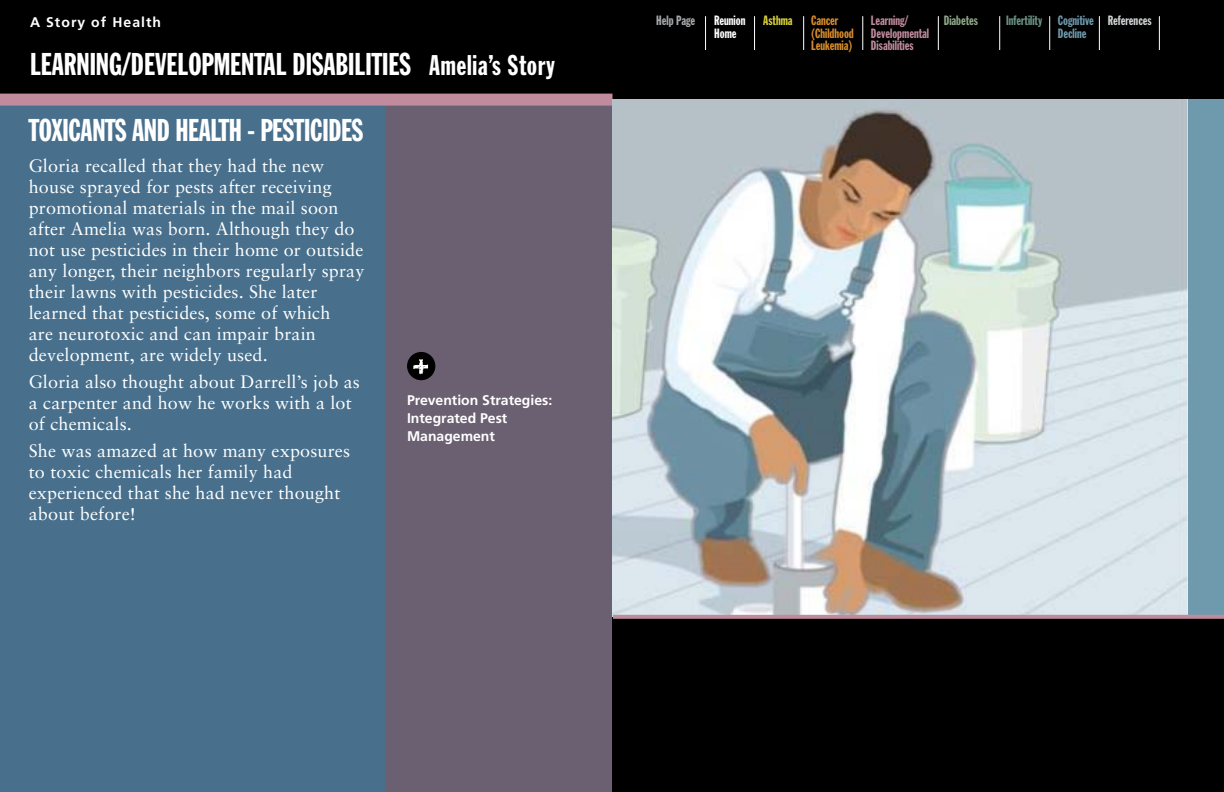
<style>
.page{position:relative;width:1224px;height:792px;background:#fff}
.page>*{position:absolute;margin:0;border:0;box-sizing:border-box;transform-origin:0 0}
.t1{font:31px "Franklin Gothic Extra Cond";color:#fff}
.t2{font:28px "Franklin Gothic Extra Cond";letter-spacing:.025em;color:#fff}
.t3{font:18px/21px "Sabon LT";letter-spacing:.01em;color:#fff}
.t4{font:700 14px/18px "Frutiger";color:#fff}
.t5{font:700 14px "Frutiger";letter-spacing:.075em;color:#fff}
.t6{font:13.3px/12.3px "Franklin Gothic Extra Cond";color:#c08c9d}
.t7{font:13.3px/12.3px "Franklin Gothic Extra Cond";color:#d88d2a}
.t8{font:13.3px/12.3px "Franklin Gothic Extra Cond";color:#6f9aad}
.t9{font:13.3px "Franklin Gothic Extra Cond";color:#fff}
.t10{font:13.3px "Franklin Gothic Extra Cond";color:#6b9386}
.t11{font:13.3px "Franklin Gothic Extra Cond";color:#d1d3d4}
.t12{font:13.3px "Franklin Gothic Extra Cond";color:#a7a9ac}
.t13{font:13.3px "Franklin Gothic Extra Cond";color:#8fa78a}
.t14{font:13.3px "Franklin Gothic Extra Cond";color:#d8d13b}
.s1{font-size:31px}
</style>
<div class="page">
<div style="left:612px;top:0;width:612px;height:100px;background:#000"></div>
<hr style="left:863px;top:16px;width:1px;height:34px;background:#fff">
<hr style="left:938px;top:16px;width:1px;height:34px;background:#fff">
<hr style="left:999px;top:16px;width:1px;height:34px;background:#fff">
<hr style="left:1049px;top:16px;width:1px;height:34px;background:#fff">
<hr style="left:1099px;top:16px;width:1px;height:34px;background:#fff">
<hr style="left:1159px;top:16px;width:1px;height:34px;background:#fff">
<hr style="left:803px;top:16px;width:1px;height:34px;background:#fff">
<hr style="left:754px;top:16px;width:1px;height:34px;background:#fff">
<hr style="left:705px;top:16px;width:1px;height:34px;background:#fff">
<div style="left:384px;top:100px;width:228px;height:692px;background:#6b6072"></div>
<div style="left:0;top:100px;width:384px;height:692px;background:#48708d"></div>
<div style="left:0;top:0;width:612px;height:100px;background:#000"></div>
<div style="left:0;top:94px;width:612px;height:12px;background:#c08c9d"></div>
<div style="left:407px;top:352px;width:28px;height:28px;background:#000;border-radius:50%"></div>
<img style="left:413px;top:359px;width:16px;height:16px">
<div style="left:612px;top:616px;width:612px;height:176px;background:#000"></div>
<div style="left:1188px;top:100px;width:36px;height:516px;background:#6f9aad"></div>
<img style="left:612px;top:100px;width:576px;height:516px">
<svg style="left:613px;top:615px;width:611px;height:4px;background:#b68495"></svg>
<p class="t5" style="left:30px;top:14px;width:133px">A Story of Health</p>
<h1 class="t1" style="left:30px;top:47px;width:304px">Learning/Developmental Disabili</h1>
<h2 class="t2" style="left:372px;top:50px;width:185px"><span class="s1">ties</span> Amelia’s Story</h2>
<h1 class="t1" style="left:29px;top:113px;width:336px">Toxicants and Health - Pesticid es</h1>
<p class="t3" style="left:29px;top:155px;width:337px">Gloria recalled that they had the new house sprayed for pests after receiving promotional materials in the mail soon after Amelia was born. Although they do not use pesticides in their home or outside any longer, their neighbors regularly spray their lawns with pesticides. She later learned that pesticides, some of which<br>are neurotoxic and can impair brain development, are widely used.</p>
<p class="t3" style="left:29px;top:371px;width:333px">Gloria also thought about Darrell’s job as a carpenter and how he works with a lot of chemicals.</p>
<p class="t3" style="left:29px;top:440px;width:323px">She was amazed at how many exposures to toxic chemicals her family had experienced that she had never thought about before!</p>
<p class="t4" style="left:407px;top:391px;width:147px">Prevention Strategies:<br>Integrated Pest<br>Management</p>
<p class="t7" style="left:811px;top:15px;width:44px">Cancer (Childhood<br>Leukemia)</p>
<p class="t6" style="left:871px;top:15px;width:60px">Learning/<br>Developmental<br>Disabilities</p>
<p class="t8" style="left:1058px;top:15px;width:38px">Cognitive<br>Decline</p>
<p class="t12" style="left:656px;top:14px;width:40px">Help Page</p>
<p class="t13" style="left:944px;top:14px;width:36px">Diabetes</p>
<p class="t10" style="left:1006px;top:14px;width:38px">Infertility</p>
<p class="t11" style="left:1108px;top:14px;width:45px">References</p>
<p class="t9" style="left:714px;top:14px;width:33px">Reunion</p>
<p class="t14" style="left:763px;top:14px;width:31px">Asthma</p>
<p class="t9" style="left:714px;top:26px;width:24px">Home</p>
</div>
